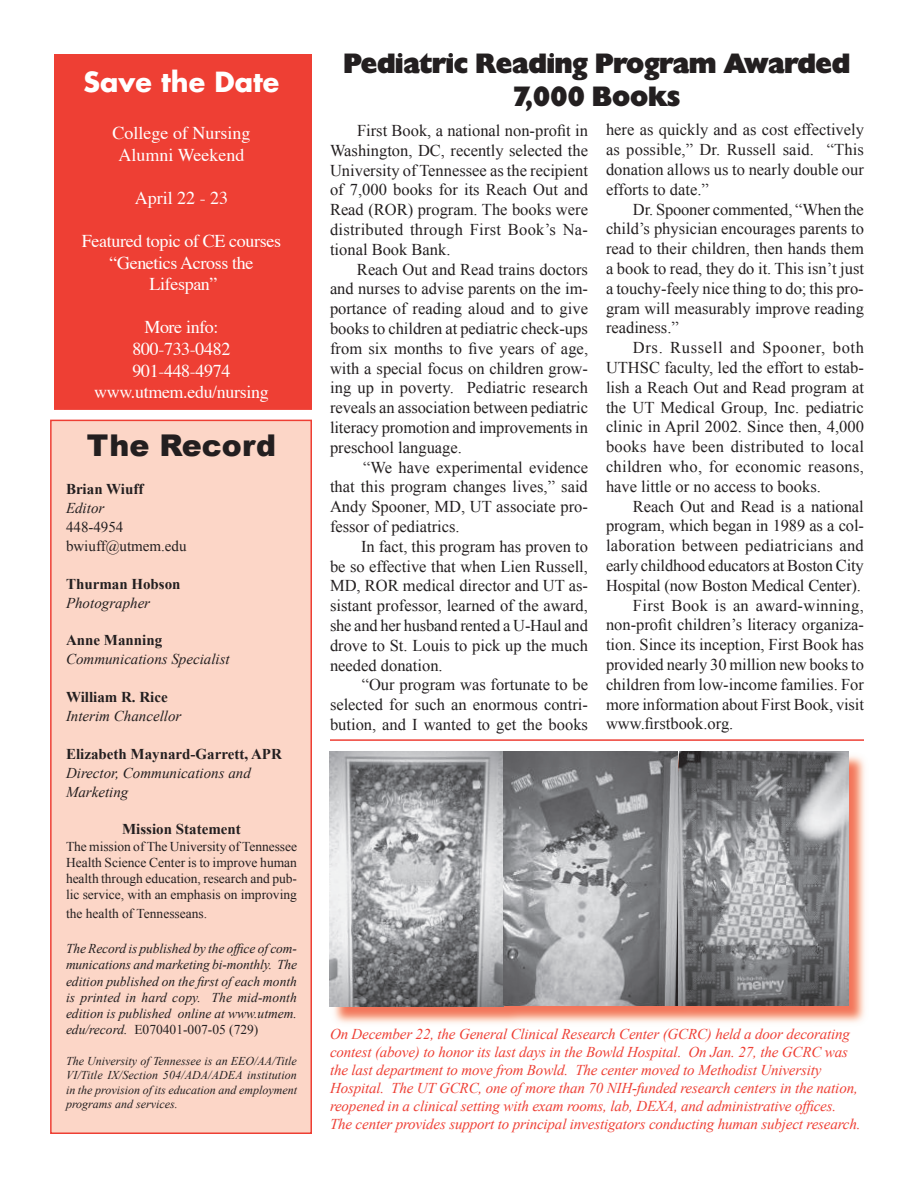
<style>
.page{position:relative;width:918px;height:1188px;background:#fff}
.page>*{position:absolute;margin:0;border:0;box-sizing:border-box;transform-origin:0 0}
.t1{font:900 30px "Arial";color:#231f20}
.t2{font:27px/32.4px "Gallant";color:#231f20;text-align:center}
.t3{font:700 27px "Futura";color:#fff}
.t4{font:18px/21.6px "Times";letter-spacing:-.02em;color:#fff;text-align:center}
.t5{font:18px/21.6px "Times";color:#fff;text-align:center}
.t6{font:16.5px/19.8px "Times New Roman";color:#231f20;text-align:justify}
.t7{font:16.5px "Times New Roman";letter-spacing:.02em;color:#231f20}
.t8{font:italic 15px/18px "Times New Roman";letter-spacing:-.01em;color:#ee3f34}
.t9{font:italic 15px/18.9px "Times New Roman";color:#231f20}
.t10{font:700 15px "Times New Roman";color:#231f20}
.t11{font:15px/18.9px "Times New Roman";color:#231f20}
.t12{font:italic 13.5px/16.2px "Times New Roman";color:#231f20;text-align:justify}
.t13{font:13.5px/16.2px "Times New Roman";color:#231f20;text-align:justify}
.t14{font:italic 12px/14.4px "Times New Roman";color:#231f20;text-align:justify}
.s1{font-style:normal}
</style>
<div class="page">
<div style="left:55px;top:55px;width:256px;height:354px;background:#ee3f34"></div>
<div style="left:54px;top:54px;width:258px;height:356px;border:2px solid #ee3f34"></div>
<div style="left:51px;top:420px;width:260px;height:713px;background:#fcd6c7"></div>
<div style="left:50px;top:420px;width:262px;height:714px;border:2px solid #ee3f34"></div>
<img style="left:331px;top:753px;width:534px;height:271px">
<img style="left:330px;top:752px;width:518px;height:254px">
<hr style="left:330px;top:739px;width:534px;height:2px;background:#ee3f34">
<h2 class="t3" style="left:84px;top:63px;width:197px">Save the Date</h2>
<p class="t5" style="left:113px;top:123px;width:139px">College of Nursing<br>Alumni Weekend</p>
<p class="t5" style="left:135px;top:188px;width:95px">April 22 - 23</p>
<p class="t4" style="left:82px;top:231px;width:201px">Featured topic of CE courses “Genetics Across the<br>Lifespan”</p>
<p class="t4" style="left:94px;top:318px;width:176px">More info:<br>800-733-0482<br>901-448-4974 www.utmem.edu/nursing</p>
<h1 class="t1" style="left:87px;top:429px;width:191px">The Record</h1>
<p class="t10" style="left:66px;top:481px;width:79px">Brian Wiuff</p>
<p class="t9" style="left:66px;top:498px;width:40px">Editor</p>
<p class="t11" style="left:66px;top:517px;width:122px">448-4954 bwiuff@utmem.edu</p>
<p class="t10" style="left:66px;top:575px;width:116px">Thurman Hobson</p>
<p class="t9" style="left:66px;top:593px;width:86px">Photographer</p>
<p class="t10" style="left:66px;top:632px;width:98px">Anne Manning</p>
<p class="t9" style="left:66px;top:650px;width:165px">Communications Specialist</p>
<p class="t10" style="left:66px;top:688px;width:103px">William R. Rice</p>
<p class="t9" style="left:66px;top:706px;width:117px">Interim Chancellor</p>
<p class="t10" style="left:66px;top:745px;width:217px">Elizabeth Maynard-Garrett, APR</p>
<p class="t9" style="left:66px;top:763px;width:186px">Director, Communications and<br>Marketing</p>
<p class="t10" style="left:122px;top:821px;width:120px">Mission Statement</p>
<p class="t13" style="left:66px;top:838px;width:233px">The mission of The University of Tennessee Health Science Center is to improve human health through education, research and pub&shy;lic service, with an emphasis on improving</p>
<p class="t13" style="left:66px;top:905px;width:143px">the health of Tennesseans.</p>
<p class="t12" style="left:66px;top:940px;width:233px">The Record is published by the office of com&shy;munications and marketing bi-monthly. The edition published on the first of each month is printed in hard copy. The mid-month edition is published online at www.utmem. edu/record. <span class="s1">E070401-007-05 (729)</span></p>
<p class="t14" style="left:66px;top:1053px;width:233px">The University of Tennessee is an EEO/AA/Title VI/Title IX/Section 504/ADA/ADEA institution in the provision of its education and employment programs and services.</p>
<h2 class="t2" style="left:344px;top:50px;width:508px">Pediatric Reading Program Awarded<br>7,000 Books</h2>
<p class="t6" style="left:606px;top:120px;width:260px">here as quickly and as cost effectively as possible,” Dr. Russell said. “This donation allows us to nearly double our efforts to date.”</p>
<p class="t6" style="left:606px;top:199px;width:260px;text-indent:27px">Dr. Spooner commented, “When the child’s physician encourages parents to read to their children, then hands them a book to read, they do it. This isn’t just a touchy-feely nice thing to do; this pro&shy;gram will measurably improve reading readiness.”</p>
<p class="t6" style="left:606px;top:338px;width:260px;text-indent:27px">Drs. Russell and Spooner, both UTHSC faculty, led the effort to estab&shy;lish a Reach Out and Read program at the UT Medical Group, Inc. pediatric clinic in April 2002. Since then, 4,000 books have been distributed to local children who, for economic reasons, have little or no access to books.</p>
<p class="t6" style="left:633px;top:496px;width:232px">Reach Out and Read is a national</p>
<p class="t6" style="left:606px;top:516px;width:259px">program, which began in 1989 as a col-</p>
<p class="t6" style="left:606px;top:536px;width:259px">laboration between pediatricians and</p>
<p class="t6" style="left:606px;top:555px;width:259px">early childhood educators at Boston City</p>
<p class="t6" style="left:606px;top:575px;width:256px">Hospital (now Boston Medical Center).</p>
<p class="t7" style="left:633px;top:596px;width:232px">First Book is an award-winning,</p>
<p class="t6" style="left:606px;top:615px;width:259px">non-profit children’s literacy organiza-</p>
<p class="t6" style="left:606px;top:635px;width:259px">tion. Since its inception, First Book has</p>
<p class="t6" style="left:606px;top:654px;width:260px">provided nearly 30 million new books to</p>
<p class="t6" style="left:606px;top:674px;width:259px">children from low-income families. For</p>
<p class="t6" style="left:606px;top:694px;width:259px">more information about First Book, visit</p>
<p class="t6" style="left:606px;top:714px;width:129px">www.firstbook.org.</p>
<p class="t6" style="left:330px;top:120px;width:260px;text-indent:27px">First Book, a national non-profit in Washington, DC, recently selected the University of Tennessee as the recipient of 7,000 books for its Reach Out and Read (ROR) program. The books were distributed through First Book’s Na&shy;tional Book Bank.</p>
<p class="t6" style="left:330px;top:259px;width:260px;text-indent:27px">Reach Out and Read trains doctors and nurses to advise parents on the im&shy;portance of reading aloud and to give books to children at pediatric check-ups from six months to five years of age, with a special focus on children grow&shy;ing up in poverty. Pediatric research reveals an association between pediatric literacy promotion and improvements in preschool language.</p>
<p class="t6" style="left:330px;top:457px;width:260px;text-indent:33px">“We have experimental evidence that this program changes lives,” said Andy Spooner, MD, UT associate pro&shy;fessor of pediatrics.</p>
<p class="t6" style="left:330px;top:536px;width:260px;text-indent:31px">In fact, this program has proven to be so effective that when Lien Russell, MD, ROR medical director and UT as&shy;sistant professor, learned of the award, she and her husband rented a U-Haul and drove to St. Louis to pick up the much needed donation.</p>
<p class="t6" style="left:330px;top:675px;width:260px;text-indent:32px">“Our program was fortunate to be selected for such an enormous contri&shy;bution, and I wanted to get the books</p>
<p class="t8" style="left:330px;top:1025px;width:532px">On December 22, the General Clinical Research Center (GCRC) held a door decorating contest (above) to honor its last days in the Bowld Hospital. On Jan. 27, the GCRC was the last department to move from Bowld. The center moved to Methodist University Hospital. The UT GCRC, one of more than 70 NIH-funded research centers in the nation, reopened in a clinical setting with exam rooms, lab, DEXA, and administrative offices.<br>The center provides support to principal investigators conducting human subject research.</p>
</div>
